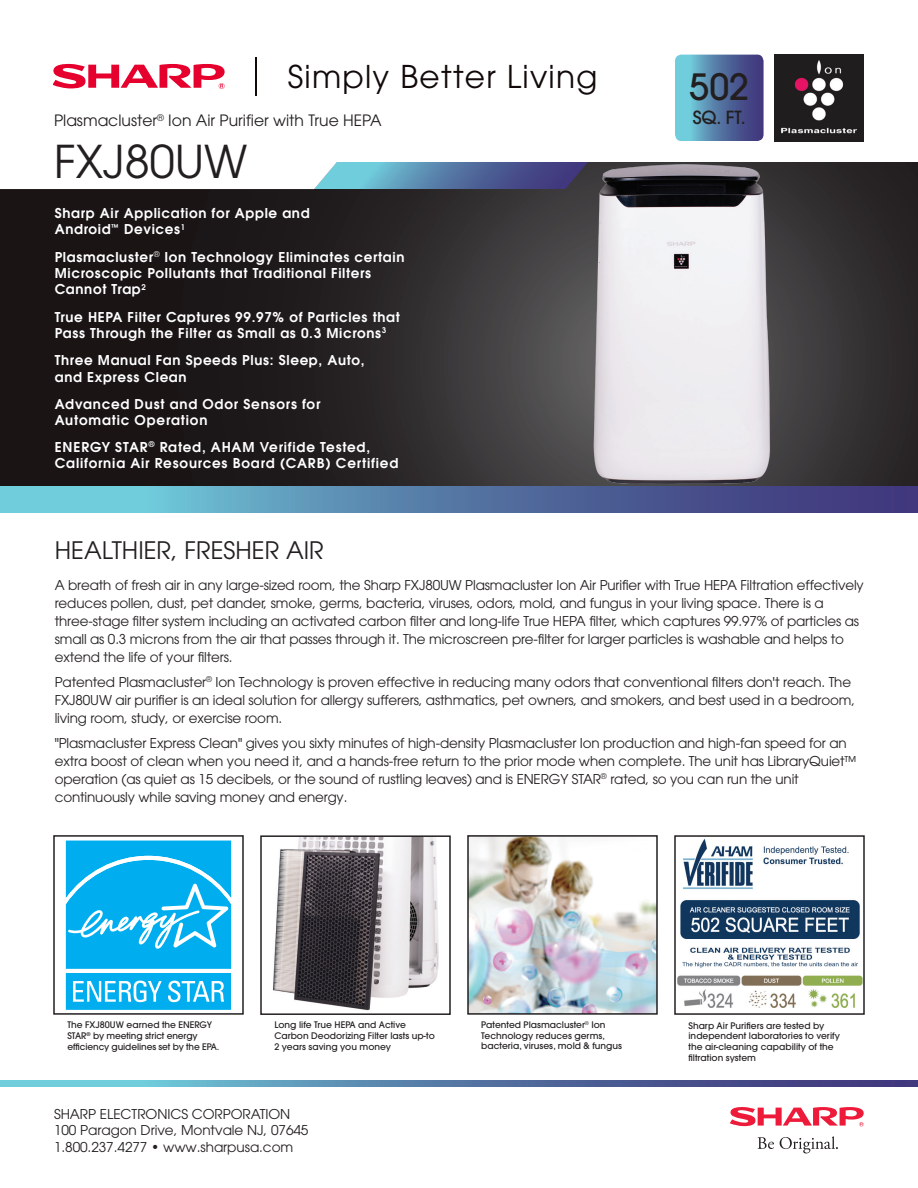
<style>
.page{position:relative;width:918px;height:1188px;background:#fff}
.page>*{position:absolute;margin:0;border:0;box-sizing:border-box;transform-origin:0 0}
.t1{font:45px "Avant Garde";color:#231f20}
.t2{font:500 36px "Avant Garde";color:#231f20}
.t3{font:31.2px "ITC Avant Garde Std";letter-spacing:.04em;color:#120909}
.Headline{font:24px "Avant Garde";color:#231f20}
.t4{font:500 18px "Avant Garde";color:#231f20}
.t5{font:15.6px "Avant Garde";color:#231f20}
.overview_text{font:13.5px/18px "Avant Garde";letter-spacing:-.01em;color:#231f20}
.t6{font:600 13.5px/16.2px "Avant Garde";letter-spacing:.05em;color:#fff}
.Photo_Caption{font:500 9px/10.8px "Avant Garde";color:#231f20}
</style>
<div class="page">
<svg style="left:0;top:1080px;width:918px;height:7px;background:#577ea9"></svg>
<svg style="left:0;top:162px;width:918px;height:324px;background:#292527"></svg>
<img style="left:774px;top:54px;width:90px;height:87px">
<svg style="left:0;top:486px;width:918px;height:27px;background:#5a87af"></svg>
<img style="left:470px;top:838px;width:185px;height:174px">
<div style="left:467px;top:835px;width:191px;height:180px;border:2px solid #231f20"></div>
<svg style="left:65px;top:840px;width:167px;height:1px"></svg>
<svg style="left:65px;top:841px;width:167px;height:169px;background:#2cbbf1"></svg>
<div style="left:53px;top:835px;width:191px;height:180px;border:2px solid #231f20"></div>
<img style="left:273px;top:838px;width:166px;height:173px">
<div style="left:260px;top:835px;width:191px;height:180px;border:2px solid #231f20"></div>
<img style="left:576px;top:162px;width:209px;height:343px">
<img style="left:677px;top:838px;width:185px;height:170px">
<div style="left:674px;top:835px;width:191px;height:180px;border:2px solid #231f20"></div>
<svg style="left:54px;top:64px;width:171px;height:25px"></svg>
<hr style="left:256px;top:57px;width:1px;height:39px;background:#120909">
<svg style="left:675px;top:55px;width:89px;height:86px;background:#5880aa"></svg>
<svg style="left:0;top:162px;width:588px;height:27px"></svg>
<svg style="left:758px;top:1137px;width:16px;height:12px"></svg>
<svg style="left:780px;top:1136px;width:58px;height:17px"></svg>
<svg style="left:730px;top:1107px;width:134px;height:20px"></svg>
<h3 class="t3" style="left:288px;top:57px;width:311px">Simply Better Living</h3>
<h2 class="t2" style="left:689px;top:65px;width:61px">502</h2>
<p class="t5" style="left:54px;top:111px;width:329px">Plasmacluster<sup>®</sup> Ion Air Purifier with True HEPA</p>
<h3 class="t4" style="left:693px;top:106px;width:54px">SQ. FT.</h3>
<h1 class="t1" style="left:54px;top:135px;width:195px">FXJ80UW</h1>
<p class="t6" style="left:55px;top:205px;width:256px">Sharp Air Application for Apple and<br>Android<sup>™</sup> Devices<sup>1</sup></p>
<p class="t6" style="left:55px;top:249px;width:351px">Plasmacluster<sup>®</sup> Ion Technology Eliminates certain<br>Microscopic Pollutants that Traditional Filters<br>Cannot Trap<sup>2</sup></p>
<p class="t6" style="left:55px;top:308px;width:347px">True HEPA Filter Captures 99.97% of Particles that<br>Pass Through the Filter as Small as 0.3 Microns<sup>3</sup></p>
<p class="t6" style="left:55px;top:352px;width:311px">Three Manual Fan Speeds Plus: Sleep, Auto, and Express Clean</p>
<p class="t6" style="left:55px;top:396px;width:267px">Advanced Dust and Odor Sensors for<br>Automatic Operation</p>
<p class="t6" style="left:55px;top:439px;width:345px">ENERGY STAR<sup>®</sup> Rated, AHAM Verifide Tested,<br>California Air Resources Board (CARB) Certified</p>
<p class="Headline" style="left:55px;top:536px;width:271px">HEALTHIER, FRESHER AIR</p>
<p class="overview_text" style="left:55px;top:576px;width:811px">A breath of fresh air in any large-sized room, the Sharp FXJ80UW Plasmacluster Ion Air Purifier with True HEPA Filtration effectively reduces pollen, dust, pet dander, smoke, germs, bacteria, viruses, odors, mold, and fungus in your living space. There is a three-stage filter system including an activated carbon filter and long-life True HEPA filter, which captures 99.97% of particles as small as 0.3 microns from the air that passes through it. The microscreen pre-filter for larger particles is washable and helps to extend the life of your filters.</p>
<p class="overview_text" style="left:55px;top:673px;width:802px">Patented Plasmacluster<sup>®</sup> Ion Technology is proven effective in reducing many odors that conventional filters don't reach. The<br>FXJ80UW air purifier is an ideal solution for allergy sufferers, asthmatics, pet owners, and smokers, and best used in a bedroom, living room, study, or exercise room.</p>
<p class="overview_text" style="left:55px;top:734px;width:805px">"Plasmacluster Express Clean" gives you sixty minutes of high-density Plasmacluster Ion production and high-fan speed for an extra boost of clean when you need it, and a hands-free return to the prior mode when complete. The unit has LibraryQuiet™ operation (as quiet as 15 decibels, or the sound of rustling leaves) and is ENERGY STAR<sup>®</sup> rated, so you can run the unit continuously while saving money and energy.</p>
<p class="Photo_Caption" style="left:481px;top:1019px;width:142px">Patented Plasmacluster<sup>®</sup> Ion<br>Technology reduces germs, bacteria, viruses, mold &amp; fungus</p>
<p class="Photo_Caption" style="left:68px;top:1019px;width:153px">The FXJ80UW earned the ENERGY<br>STAR<sup>®</sup> by meeting strict energy efficiency guidelines set by the EPA.</p>
<p class="Photo_Caption" style="left:274px;top:1020px;width:162px">Long life True HEPA and Active<br>Carbon Deodorizing Filter lasts up-to<br>2 years saving you money</p>
<p class="Photo_Caption" style="left:688px;top:1020px;width:153px">Sharp Air Purifiers are tested by independent laboratories to verify the air-cleaning capability of the filtration system</p>
<p class="overview_text" style="left:54px;top:1106px;width:256px;line-height:16.2px">SHARP ELECTRONICS CORPORATION<br>100 Paragon Drive, Montvale NJ, 07645<br>1.800.237.4277 • www.sharpusa.com</p>
</div>
